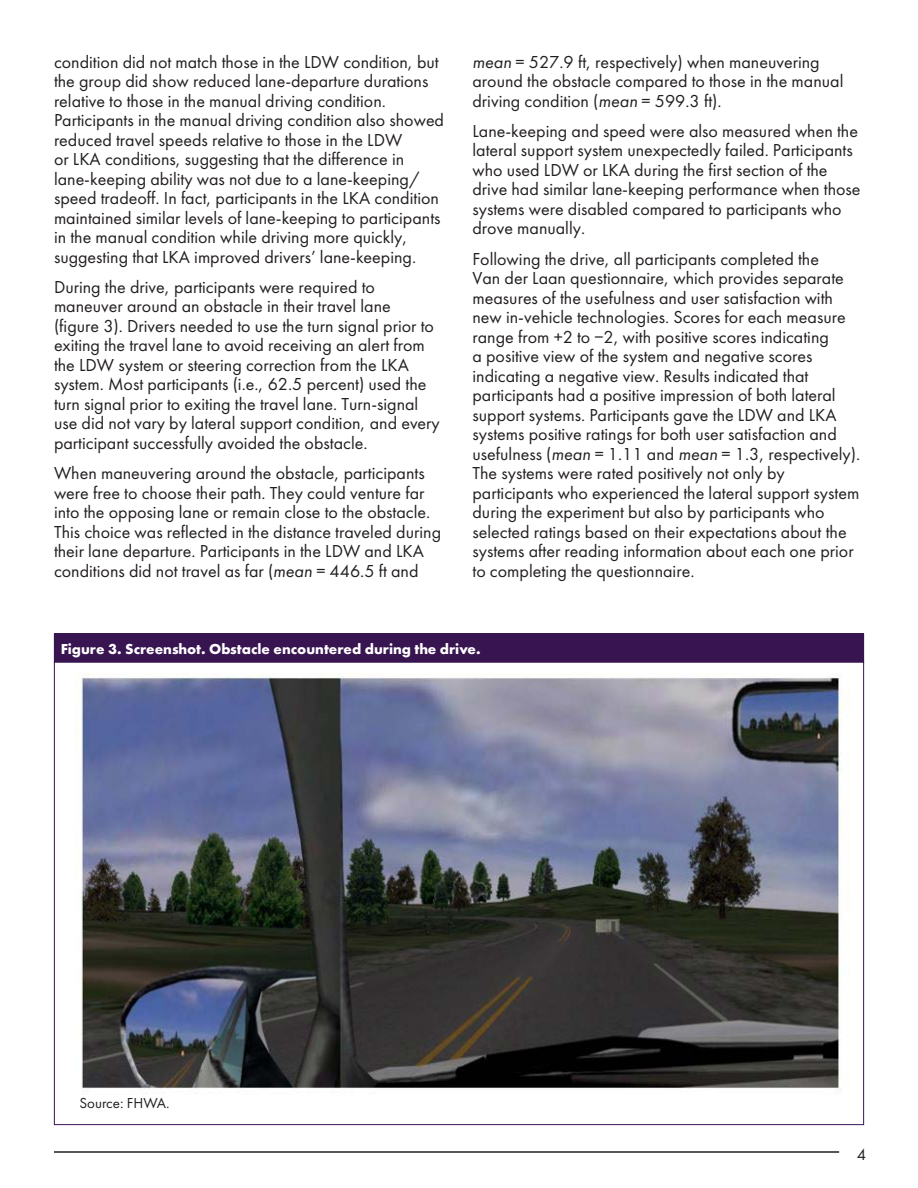
<style>
.page{position:relative;width:918px;height:1188px;background:#fff}
.page>*{position:absolute;margin:0;border:0;box-sizing:border-box;transform-origin:0 0}
.t1{font:18px/19.5px "Futura PT";color:#231f20}
.t2{font:16.5px "Futura PT";color:#231f20}
.t3{font:700 15px "Futura PT";color:#fff}
.t4{font:15px "Futura PT";color:#231f20}
.s1{font-style:italic}
</style>
<div class="page">
<hr style="left:54px;top:1151px;width:785px;height:2px;background:#231f20">
<img style="left:77px;top:673px;width:769px;height:421px">
<div style="left:54px;top:634px;width:810px;height:28px;background:#381451"></div>
<p class="t1" style="left:54px;top:52px;width:392px">condition did not match those in the LDW condition, but the group did show reduced lane-departure durations relative to those in the manual driving condition.<br>Participants in the manual driving condition also showed reduced travel speeds relative to those in the LDW<br>or LKA conditions, suggesting that the difference in lane-keeping ability was not due to a lane-keeping/ speed tradeoff. In fact, participants in the LKA condition maintained similar levels of lane-keeping to participants in the manual condition while driving more quickly, suggesting that LKA improved drivers’ lane-keeping.</p>
<p class="t1" style="left:54px;top:277px;width:387px">During the drive, participants were required to maneuver around an obstacle in their travel lane (figure 3). Drivers needed to use the turn signal prior to exiting the travel lane to avoid receiving an alert from the LDW system or steering correction from the LKA system. Most participants (i.e., 62.5 percent) used the turn signal prior to exiting the travel lane. Turn-signal use did not vary by lateral support condition, and every participant successfully avoided the obstacle.</p>
<p class="t1" style="left:54px;top:463px;width:389px">When maneuvering around the obstacle, participants were free to choose their path. They could venture far into the opposing lane or remain close to the obstacle.<br>This choice was reflected in the distance traveled during their lane departure. Participants in the LDW and LKA conditions did not travel as far (<span class="s1">mean</span> = 446.5 ft and</p>
<p class="t1" style="left:472px;top:52px;width:372px"><span class="s1">mean</span> = 527.9 ft, respectively) when maneuvering around the obstacle compared to those in the manual driving condition (<span class="s1">mean</span> = 599.3 ft).</p>
<p class="t1" style="left:472px;top:121px;width:390px">Lane-keeping and speed were also measured when the lateral support system unexpectedly failed. Participants who used LDW or LKA during the first section of the drive had similar lane-keeping performance when those systems were disabled compared to participants who drove manually.</p>
<p class="t1" style="left:472px;top:249px;width:389px">Following the drive, all participants completed the<br>Van der Laan questionnaire, which provides separate measures of the usefulness and user satisfaction with new in-vehicle technologies. Scores for each measure range from +2 to −2, with positive scores indicating<br>a positive view of the system and negative scores indicating a negative view. Results indicated that participants had a positive impression of both lateral support systems. Participants gave the LDW and LKA systems positive ratings for both user satisfaction and usefulness (<span class="s1">mean</span> = 1.11 and <span class="s1">mean</span> = 1.3, respectively).<br>The systems were rated positively not only by participants who experienced the lateral support system during the experiment but also by participants who selected ratings based on their expectations about the systems after reading information about each one prior to completing the questionnaire.</p>
<p class="t3" style="left:61px;top:639px;width:421px">Figure 3. Screenshot. Obstacle encountered during the drive.</p>
<p class="t4" style="left:80px;top:1095px;width:92px">Source: FHWA.</p>
<p class="t2" style="left:857px;top:1145px;width:11px">4</p>
</div>
